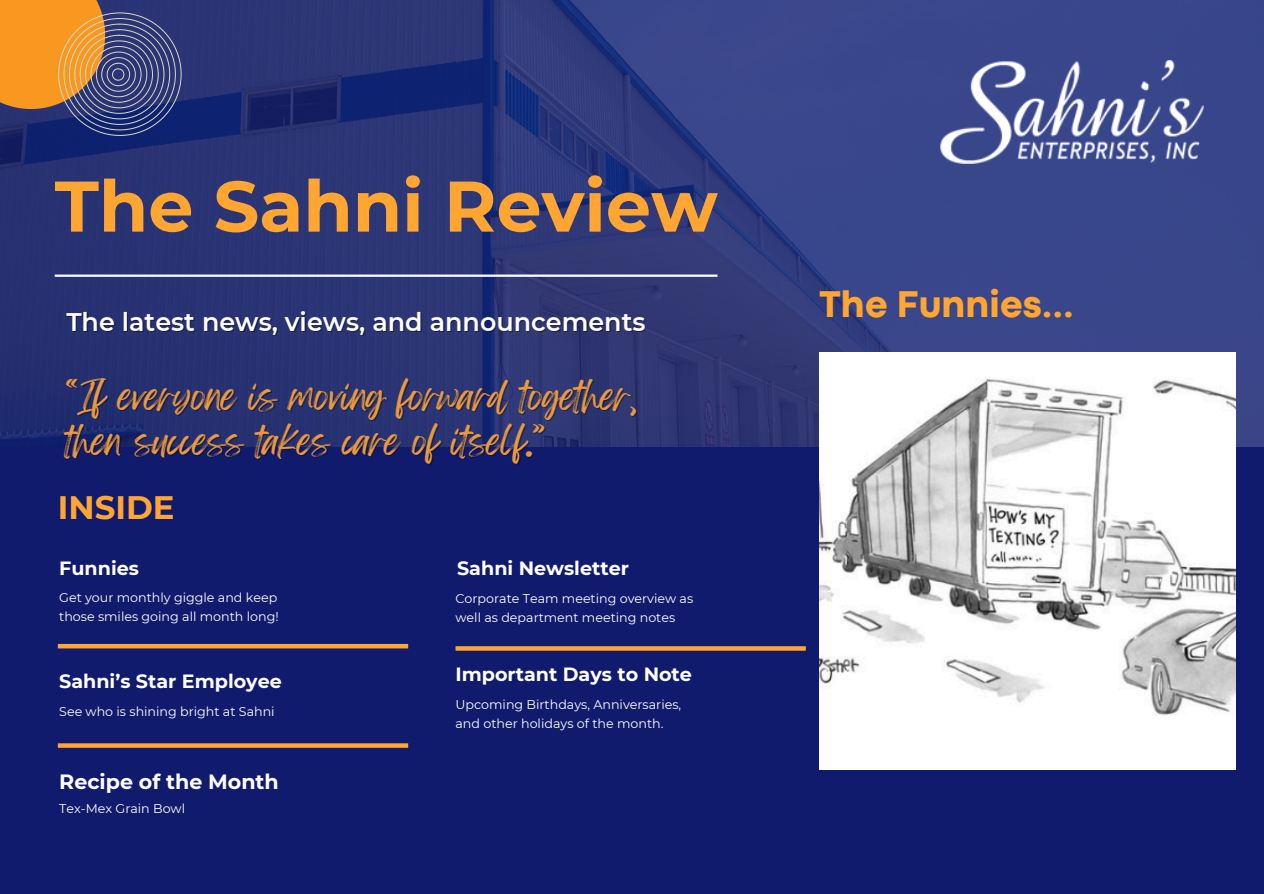
<style>
.page{position:relative;width:1264px;height:894px;background:#fff}
.page>*{position:absolute;margin:0;border:0;box-sizing:border-box;transform-origin:0 0}
.t1{font:700 71.4px "Montserrat";color:#ffa531}
.t2{font:800 38.85px "Codec Pro";color:#ffa531}
.t3{font:32.85px "Feeling Passionate";color:#eb993e}
.t4{font:700 32.4px "Montserrat";color:#ffa531}
.t5{font:600 25.35px "Montserrat";color:#fff}
.t6{font:700 20.55px "Montserrat";color:#fff}
.t7{font:700 19.05px "Montserrat";color:#fff}
.t8{font:12.6px/19px "Montserrat";color:#fff}
</style>
<div class="page">
<div style="left:0;top:0;width:1263px;height:893px;background:#111b6e"></div>
<img style="left:0;top:0;width:1263px;height:447px">
<img style="left:940px;top:61px;width:263px;height:102px">
<hr style="left:55px;top:274px;width:662px;height:3px;background:#fff">
<svg style="left:0;top:0;width:182px;height:135px;background:#886859"></svg>
<div style="left:58px;top:643px;width:350px;height:5px;background:#ffa531"></div>
<svg style="left:58px;top:743px;width:350px;height:4px"></svg>
<svg style="left:455px;top:646px;width:350px;height:4px"></svg>
<img style="left:819px;top:353px;width:416px;height:416px">
<p class="t1" style="left:55px;top:162px;width:664px">The Sahni Review</p>
<h2 class="t5" style="left:66px;top:306px;width:580px">The latest news, views, and announcements</h2>
<h5 class="t3" style="left:66px;top:369px;width:573px">“If everyone is moving forward together,</h5>
<h4 class="t3" style="left:66px;top:414px;width:481px">then success takes care of itself.”</h4>
<p class="t4" style="left:58px;top:487px;width:118px">INSIDE</p>
<h6 class="t7" style="left:59px;top:556px;width:81px">Funnies</h6>
<h3 class="t8" style="left:59px;top:588px;width:221px">Get your monthly giggle and keep those smiles going all month long!</h3>
<p class="t7" style="left:59px;top:669px;width:224px">Sahni’s Star Employee</p>
<h6 class="t8" style="left:59px;top:701px;width:217px">See who is shining bright at Sahni</h6>
<h6 class="t6" style="left:59px;top:769px;width:221px">Recipe of the Month</h6>
<p class="t8" style="left:59px;top:799px;width:127px">Tex-Mex Grain Bowl</p>
<p class="t7" style="left:457px;top:556px;width:173px">Sahni Newsletter</p>
<h6 class="t8" style="left:455px;top:589px;width:239px">Corporate Team meeting overview as well as department meeting notes</h6>
<h6 class="t7" style="left:455px;top:662px;width:238px">Important Days to Note</h6>
<p class="t8" style="left:455px;top:694px;width:227px">Upcoming Birthdays, Anniversaries, and other holidays of the month.</p>
<p class="t2" style="left:819px;top:290px;width:256px">The Funnies…</p>
</div>
